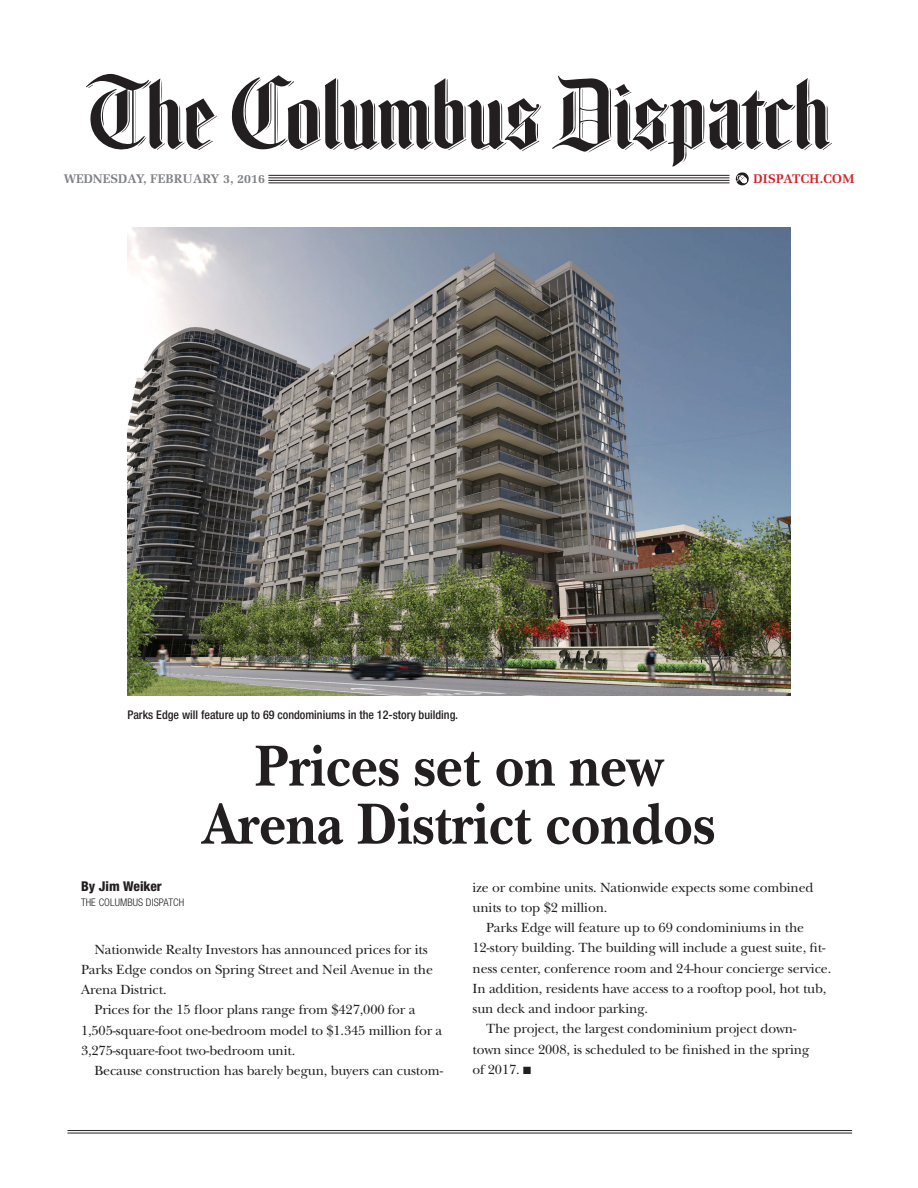
<style>
.page{position:relative;width:918px;height:1188px;background:#fff}
.page>*{position:absolute;margin:0;border:0;box-sizing:border-box;transform-origin:0 0}
.t1{font:700 60.45px/58.1px "New Baskerville";color:#231f20;text-align:center;scale:.9 1}
.text{font:13.8px/20.2px "New Baskerville";letter-spacing:-.01em;color:#231f20}
.author{font:800 condensed 13.5px "Helvetica Neue LT Std";color:#231f20}
.date{font:700 12.6px "Melior";color:#808285}
.t2{font:700 12.6px "Melior";letter-spacing:.03em;color:#d1232a}
.t3{font:500 condensed 12px "Helvetica Neue LT Std";color:#231f20}
.paper{font:300 condensed 10.5px "Helvetica Neue LT Std";letter-spacing:.01em;color:#231f20}
</style>
<div class="page">
<img style="left:127px;top:228px;width:664px;height:468px">
<hr style="left:68px;top:1130px;width:784px;height:1px;background:#231f20">
<hr style="left:268px;top:180px;width:461px;height:1px;background:#231f20">
<hr style="left:268px;top:178px;width:461px;height:1px;background:#231f20">
<hr style="left:268px;top:175px;width:461px;height:1px;background:#231f20">
<hr style="left:268px;top:183px;width:461px;height:1px;background:#231f20">
<hr style="left:68px;top:1133px;width:784px;height:1px;background:#231f20">
<svg style="left:231px;top:75px;width:310px;height:76px"></svg>
<svg style="left:552px;top:75px;width:278px;height:111px"></svg>
<svg style="left:86px;top:74px;width:131px;height:77px"></svg>
<p class="date" style="left:64px;top:171px;width:203px">WEDNESDAY, FEBRUARY 3, 2016</p>
<p class="t2" style="left:753px;top:171px;width:102px">DISPATCH.COM</p>
<p class="t3" style="left:127px;top:707px;width:332px">Parks Edge will feature up to 69 condominiums in the 12-story building.</p>
<p class="t1" style="left:203px;top:737px;width:571px">Prices set on new<br>Arena District condos</p>
<p class="author" style="left:81px;top:878px;width:82px">By Jim Weiker</p>
<p class="paper" style="left:81px;top:897px;width:105px">THE COLUMBUS DISPATCH</p>
<p class="text" style="left:81px;top:939px;width:353px;text-indent:14px">Nationwide Realty Investors has announced prices for its<br>Parks Edge condos on Spring Street and Neil Avenue in the<br>Arena District.</p>
<p class="text" style="left:81px;top:1000px;width:363px;text-indent:14px">Prices for the 15 floor plans range from $427,000 for a<br>1,505-square-foot one-bedroom model to $1.345 million for a<br>3,275-square-foot two-bedroom unit.</p>
<p class="text" style="left:94px;top:1061px;width:350px">Because construction has barely begun, buyers can custom-</p>
<p class="text" style="left:472px;top:877px;width:343px">ize or combine units. Nationwide expects some combined units to top $2 million.</p>
<p class="text" style="left:472px;top:918px;width:360px;text-indent:14px">Parks Edge will feature up to 69 condominiums in the 12-story building. The building will include a guest suite, fit&shy;ness center, conference room and 24-hour concierge service.<br>In addition, residents have access to a rooftop pool, hot tub, sun deck and indoor parking.</p>
<p class="text" style="left:472px;top:1019px;width:338px;text-indent:14px">The project, the largest condominium project down&shy;town since 2008, is scheduled to be finished in the spring of 2017. ■</p>
</div>
